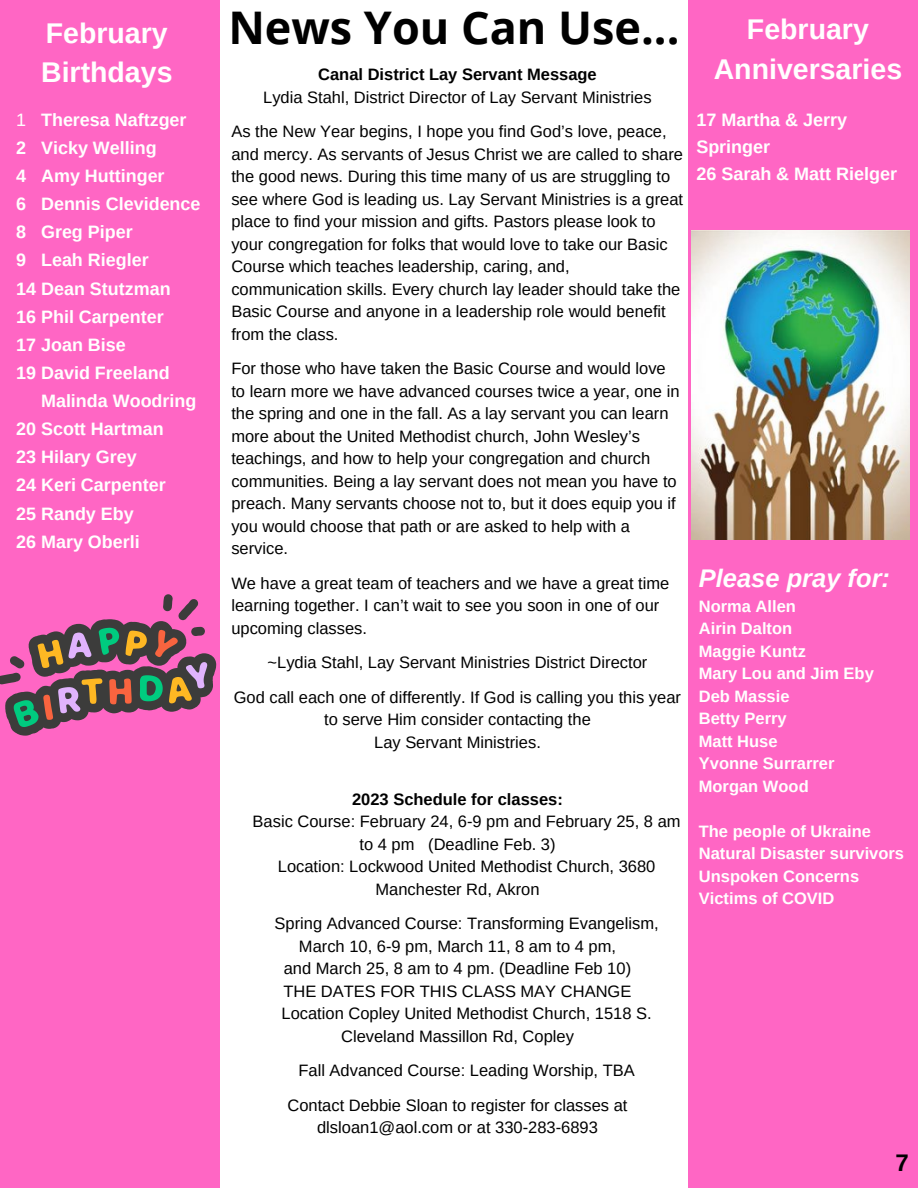
<style>
.page{position:relative;width:918px;height:1188px;background:#fff}
.page>*{position:absolute;margin:0;border:0;box-sizing:border-box;transform-origin:0 0}
.t1{font:700 45px "Open Sans";color:#000}
.t2{font:700 28.5px/39.3px "Arimo";color:#fff}
.t3{font:italic 700 25.5px "Arimo";color:#fff}
.t4{font:700 24px "Arimo";color:#000}
.t5{font:700 18px/28.2px "Arimo";color:#fff}
.t6{font:16.5px/22.5px "Arimo";color:#000}
.t7{font:700 16.5px/22.5px "Arimo";color:#fff}
.t8{font:700 16.5px "Arimo";color:#000}
.s1{font-weight:400}
</style>
<div class="page">
<div style="left:0;top:0;width:219px;height:1188px;background:#ff66c4"></div>
<div style="left:689px;top:0;width:229px;height:1188px;background:#ff66c4"></div>
<svg style="left:0;top:594px;width:216px;height:142px"></svg>
<img style="left:692px;top:231px;width:218px;height:309px">
<h2 class="t2" style="left:41px;top:13px;width:133px">February<br>Birthdays</h2>
<p class="t5" style="left:16px;top:105px;width:186px"><span class="s1">1</span> Theresa Naftzger<br>2 Vicky Welling<br>4 Amy Huttinger<br>6 Dennis Clevidence<br>8 Greg Piper<br>9 Leah Riegler<br>14 Dean Stutzman<br>16 Phil Carpenter<br>17 Joan Bise<br>19 David Freeland</p>
<p class="t5" style="left:16px;top:387px;width:182px;text-indent:25px">Malinda Woodring<br>20 Scott Hartman<br>23 Hilary Grey<br>24 Keri Carpenter<br>25 Randy Eby<br>26 Mary Oberli</p>
<h1 class="t1" style="left:228px;top:-4px;width:453px">News You Can Use...</h1>
<p class="t8" style="left:318px;top:65px;width:280px">Canal District Lay Servant Message</p>
<p class="t6" style="left:231px;top:80px;width:437px;line-height:34.5px;text-indent:32px">Lydia Stahl, District Director of Lay Servant Ministries<br>As the New Year begins, I hope you find God’s love, peace,</p>
<p class="t6" style="left:231px;top:143px;width:453px">and mercy. As servants of Jesus Christ we are called to share the good news. During this time many of us are struggling to see where God is leading us. Lay Servant Ministries is a great place to find your mission and gifts. Pastors please look to your congregation for folks that would love to take our Basic Course which teaches leadership, caring, and, communication skills. Every church lay leader should take the Basic Course and anyone in a leadership role would benefit from the class.</p>
<p class="t6" style="left:231px;top:357px;width:450px">For those who have taken the Basic Course and would love to learn more we have advanced courses twice a year, one in the spring and one in the fall. As a lay servant you can learn more about the United Methodist church, John Wesley’s teachings, and how to help your congregation and church communities. Being a lay servant does not mean you have to preach. Many servants choose not to, but it does equip you if you would choose that path or are asked to help with a service.</p>
<p class="t6" style="left:231px;top:572px;width:440px">We have a great team of teachers and we have a great time learning together. I can’t wait to see you soon in one of our upcoming classes.</p>
<p class="t6" style="left:234px;top:645px;width:449px;line-height:34.5px;text-align:center">~Lydia Stahl, Lay Servant Ministries District Director<br>God call each one of differently. If God is calling you this year</p>
<p class="t6" style="left:324px;top:708px;width:268px;text-align:center">to serve Him consider contacting the<br>Lay Servant Ministries.</p>
<p class="t8" style="left:352px;top:790px;width:212px">2023 Schedule for classes:</p>
<p class="t6" style="left:253px;top:810px;width:429px">Basic Course: February 24, 6-9 pm and February 25, 8 am</p>
<p class="t6" style="left:359px;top:833px;width:198px">to 4 pm (Deadline Feb. 3)</p>
<p class="t6" style="left:278px;top:855px;width:379px">Location: Lockwood United Methodist Church, 3680</p>
<p class="t6" style="left:376px;top:878px;width:166px">Manchester Rd, Akron</p>
<p class="t6" style="left:275px;top:912px;width:386px">Spring Advanced Course: Transforming Evangelism,</p>
<p class="t6" style="left:299px;top:935px;width:319px">March 10, 6-9 pm, March 11, 8 am to 4 pm,</p>
<p class="t6" style="left:284px;top:957px;width:349px">and March 25, 8 am to 4 pm. (Deadline Feb 10)</p>
<p class="t6" style="left:283px;top:980px;width:349px">THE DATES FOR THIS CLASS MAY CHANGE</p>
<p class="t6" style="left:282px;top:1002px;width:372px">Location Copley United Methodist Church, 1518 S.</p>
<p class="t6" style="left:341px;top:1025px;width:234px">Cleveland Massillon Rd, Copley</p>
<p class="t6" style="left:287px;top:1053px;width:349px;line-height:34.5px;text-indent:11px">Fall Advanced Course: Leading Worship, TBA<br>Contact Debbie Sloan to register for classes at</p>
<p class="t6" style="left:317px;top:1116px;width:282px">dlsloan1@aol.com or at 330-283-6893</p>
<h2 class="t2" style="left:714px;top:10px;width:190px;text-align:center">February<br>Anniversaries</h2>
<p class="t5" style="left:696px;top:106px;width:202px;line-height:27px">17 Martha &amp; Jerry<br>Springer<br>26 Sarah &amp; Matt Rielger</p>
<h3 class="t3" style="left:699px;top:564px;width:193px">Please pray for:</h3>
<p class="t7" style="left:699px;top:595px;width:176px">Norma Allen<br>Airin Dalton<br>Maggie Kuntz<br>Mary Lou and Jim Eby<br>Deb Massie<br>Betty Perry<br>Matt Huse<br>Yvonne Surrarrer<br>Morgan Wood</p>
<p class="t7" style="left:699px;top:820px;width:207px">The people of Ukraine<br>Natural Disaster survivors<br>Unspoken Concerns<br>Victims of COVID</p>
<h3 class="t4" style="left:896px;top:1149px;width:15px">7</h3>
</div>
